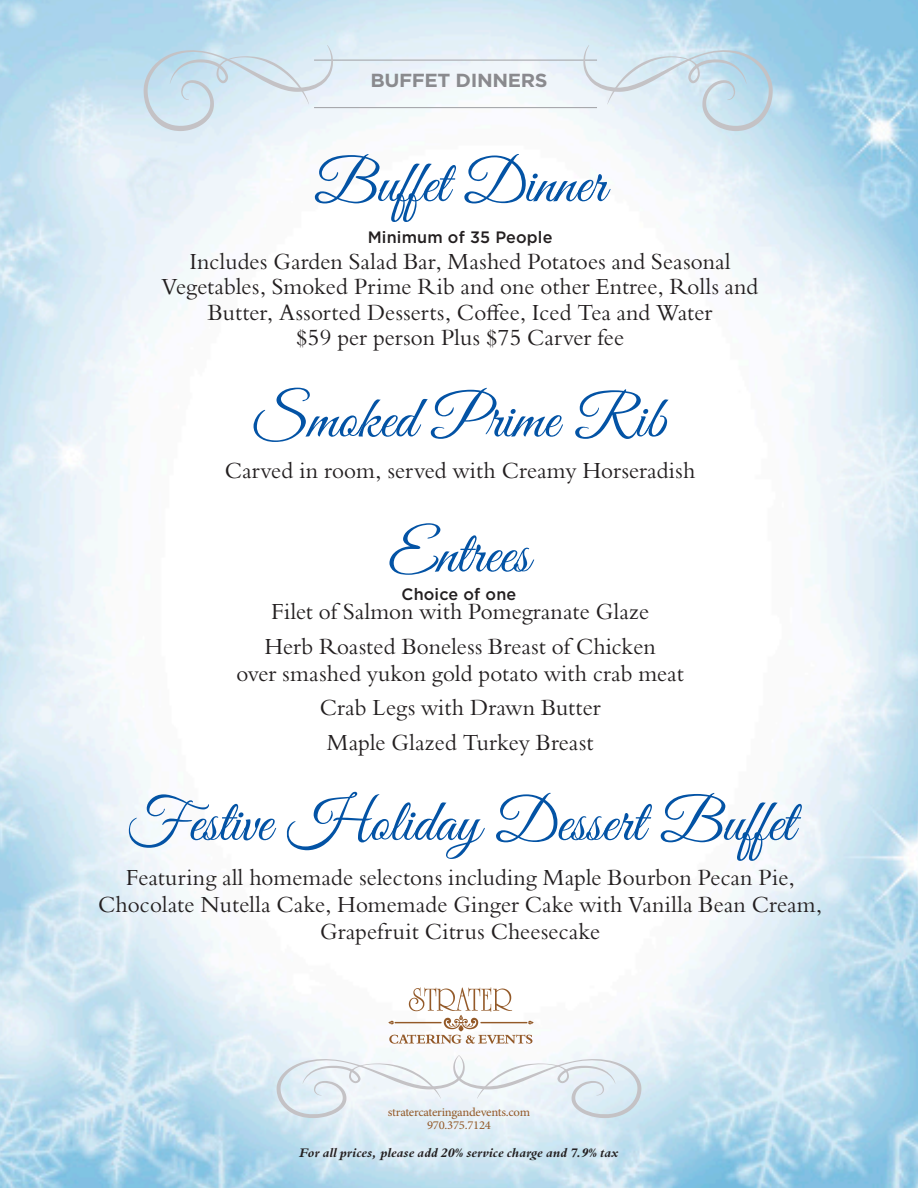
<style>
.page{position:relative;width:918px;height:1188px;background:#fff}
.page>*{position:absolute;margin:0;border:0;box-sizing:border-box;transform-origin:0 0}
.t1{font:60px "Great Vibes";color:#0353a5}
.t2{font:22.5px/25.5px "Bergamo Std";letter-spacing:.01em;color:#231f20;text-align:center}
.t3{font:700 18.9px "Gotham";letter-spacing:-.02em;color:#8a8a8e;scale:1.06 1}
.t4{font:500 16.5px "Gotham";letter-spacing:.01em;color:#231f20}
.t5{font:italic 700 12.75px "Bergamo Std";letter-spacing:-.01em;color:#231f20;scale:1.1 1}
.t6{font:12.15px "Minion Pro";letter-spacing:-.02em;color:#935928;scale:1.04 1}
</style>
<div class="page">
<img style="left:0;top:0;width:918px;height:1188px">
<img style="left:387px;top:983px;width:147px;height:65px">
<hr style="left:314px;top:60px;width:283px;height:1px;background:#a8a9ad">
<hr style="left:314px;top:107px;width:283px;height:1px;background:#a8a9ad">
<svg style="left:277px;top:1055px;width:364px;height:63px"></svg>
<svg style="left:583px;top:45px;width:190px;height:86px;background:#d1e3ee"></svg>
<svg style="left:144px;top:45px;width:189px;height:86px;background:#d3e4ef"></svg>
<p class="t3" style="left:370px;top:68px;width:169px">BUFFET DINNERS</p>
<p class="t1" style="left:314px;top:150px;width:293px">Buffet Dinner</p>
<p class="t4" style="left:368px;top:227px;width:186px">Minimum of 35 People</p>
<p class="t2" style="left:162px;top:249px;width:598px">Includes Garden Salad Bar, Mashed Potatoes and Seasonal<br>Vegetables, Smoked Prime Rib and one other Entree, Rolls and<br>Butter, Assorted Desserts, Coffee, Iced Tea and Water</p>
<p class="t2" style="left:296px;top:325px;width:330px">$59 per person Plus $75 Carver fee</p>
<p class="t1" style="left:254px;top:385px;width:415px">Smoked Prime Rib</p>
<p class="t2" style="left:225px;top:457px;width:472px">Carved in room, served with Creamy Horseradish</p>
<p class="t1" style="left:388px;top:520px;width:143px">Entrees</p>
<p class="t4" style="left:402px;top:583px;width:116px">Choice of one</p>
<p class="t2" style="left:271px;top:599px;width:380px">Filet of Salmon with Pomegranate Glaze</p>
<p class="t2" style="left:265px;top:634px;width:393px">Herb Roasted Boneless Breast of Chicken</p>
<p class="t2" style="left:237px;top:661px;width:449px">over smashed yukon gold potato with crab meat</p>
<p class="t2" style="left:320px;top:695px;width:282px">Crab Legs with Drawn Butter</p>
<p class="t2" style="left:327px;top:730px;width:268px">Maple Glazed Turkey Breast</p>
<p class="t1" style="left:126px;top:789px;width:670px">Festive Holiday Dessert Buffet</p>
<p class="t2" style="left:126px;top:864px;width:670px">Featuring all homemade selectons including Maple Bourbon Pecan Pie,</p>
<p class="t2" style="left:98px;top:891px;width:725px">Chocolate Nutella Cake, Homemade Ginger Cake with Vanilla Bean Cream,</p>
<p class="t2" style="left:320px;top:918px;width:282px">Grapefruit Citrus Cheesecake</p>
<p class="t6" style="left:388px;top:1104px;width:138px">stratercateringandevents.com</p>
<p class="t6" style="left:427px;top:1117px;width:63px">970.375.7124</p>
<p class="t5" style="left:299px;top:1145px;width:292px">For all prices, please add 20% service charge and 7.9% tax</p>
</div>
